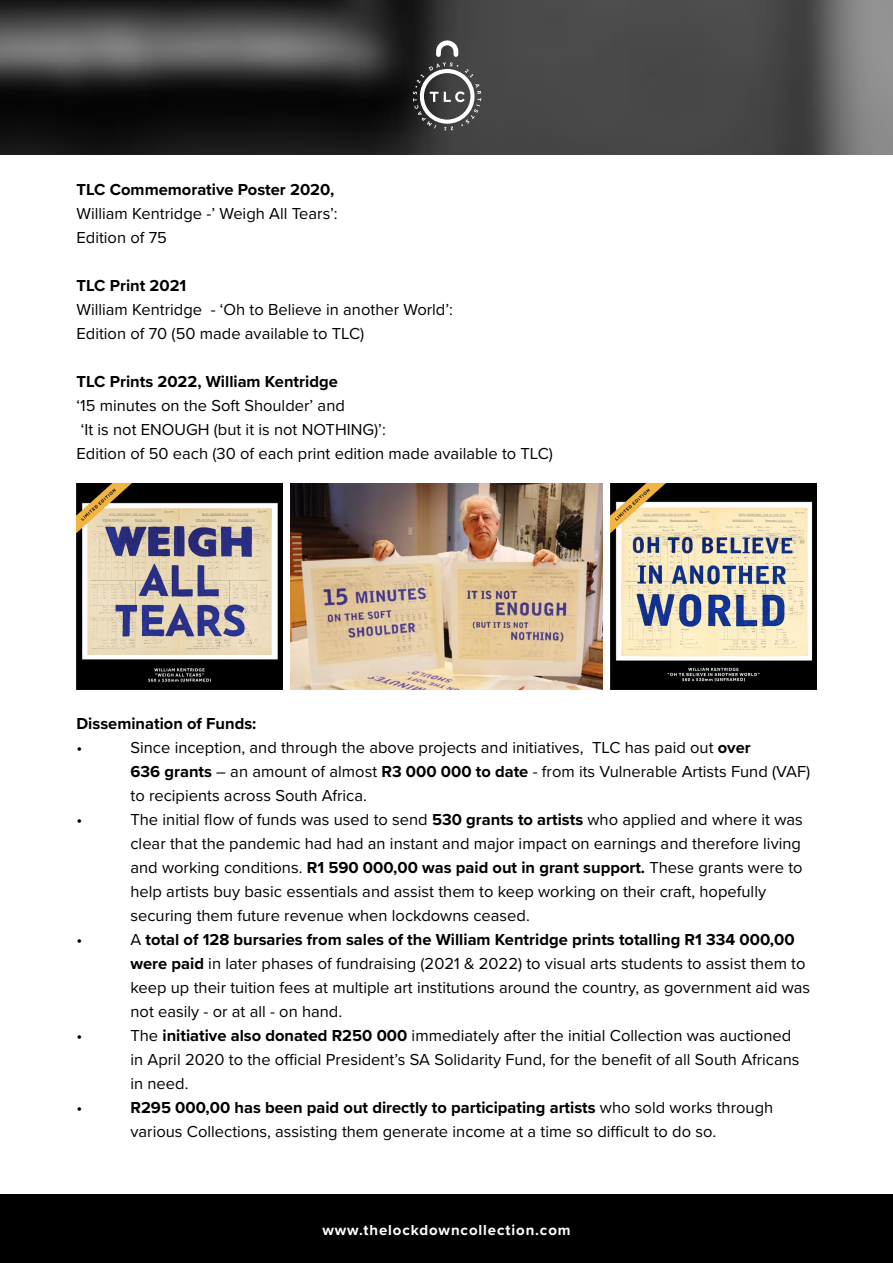
<style>
.page{position:relative;width:893px;height:1263px;background:#fff}
.page>*{position:absolute;margin:0;border:0;box-sizing:border-box;transform-origin:0 0}
.t1{font:16.5px/24px "Proxima Nova";color:#000}
.t2{font:700 16.5px "Proxima Nova";color:#000}
.t3{font:700 15px "Proxima Nova";letter-spacing:.06em;color:#fff}
.s1{font-weight:700}
</style>
<div class="page">
<img style="left:0;top:0;width:893px;height:155px">
<svg style="left:413px;top:40px;width:68px;height:90px;background:#5a5a5a"></svg>
<div style="left:0;top:1194px;width:893px;height:69px;background:#000"></div>
<img style="left:291px;top:483px;width:311px;height:207px">
<img style="left:610px;top:483px;width:206px;height:207px">
<img style="left:76px;top:483px;width:207px;height:207px">
<p class="t2" style="left:76px;top:177px;width:259px">TLC Commemorative Poster 2020,</p>
<p class="t1" style="left:76px;top:201px;width:263px">William Kentridge -’ Weigh All Tears’:<br>Edition of 75</p>
<p class="t2" style="left:76px;top:273px;width:111px">TLC Print 2021</p>
<p class="t1" style="left:76px;top:297px;width:378px">William Kentridge - ‘Oh to Believe in another World’:<br>Edition of 70 (50 made available to TLC)</p>
<p class="t2" style="left:76px;top:369px;width:263px">TLC Prints 2022, William Kentridge</p>
<p class="t1" style="left:76px;top:393px;width:478px">‘15 minutes on the Soft Shoulder’ and<br>‘It is not ENOUGH (but it is not NOTHING)’:<br>Edition of 50 each (30 of each print edition made available to TLC)</p>
<p class="t2" style="left:76px;top:711px;width:181px">Dissemination of Funds:</p>
<p class="t1" style="left:76px;top:734px;width:7px">•</p>
<p class="t1" style="left:130px;top:734px;width:681px">Since inception, and through the above projects and initiatives, TLC has paid out <span class="s1">over<br>636 grants</span> – an amount of almost <span class="s1">R3 000 000 to date</span> - from its Vulnerable Artists Fund (VAF) to recipients across South Africa.</p>
<p class="t1" style="left:76px;top:806px;width:7px">•</p>
<p class="t1" style="left:130px;top:806px;width:674px">The initial flow of funds was used to send <span class="s1">530 grants to artists</span> who applied and where it was clear that the pandemic had had an instant and major impact on earnings and therefore living and working conditions. <span class="s1">R1 590 000,00 was paid out in grant support.</span> These grants were to help artists buy basic essentials and assist them to keep working on their craft, hopefully securing them future revenue when lockdowns ceased.</p>
<p class="t1" style="left:76px;top:926px;width:7px">•</p>
<p class="t1" style="left:130px;top:926px;width:681px">A <span class="s1">total of 128 bursaries from sales of the William Kentridge prints totalling R1 334 000,00 were paid</span> in later phases of fundraising (2021 &amp; 2022) to visual arts students to assist them to keep up their tuition fees at multiple art institutions around the country, as government aid was not easily - or at all - on hand.</p>
<p class="t1" style="left:76px;top:1022px;width:7px">•</p>
<p class="t1" style="left:130px;top:1022px;width:670px">The <span class="s1">initiative also donated R250 000</span> immediately after the initial Collection was auctioned in April 2020 to the official President’s SA Solidarity Fund, for the benefit of all South Africans in need.</p>
<p class="t1" style="left:76px;top:1094px;width:7px">•</p>
<p class="t1" style="left:130px;top:1094px;width:644px"><span class="s1">R295 000,00 has been paid out directly to participating artists</span> who sold works through various Collections, assisting them generate income at a time so difficult to do so.</p>
<p class="t3" style="left:322px;top:1218px;width:250px">www.thelockdowncollection.com</p>
</div>
